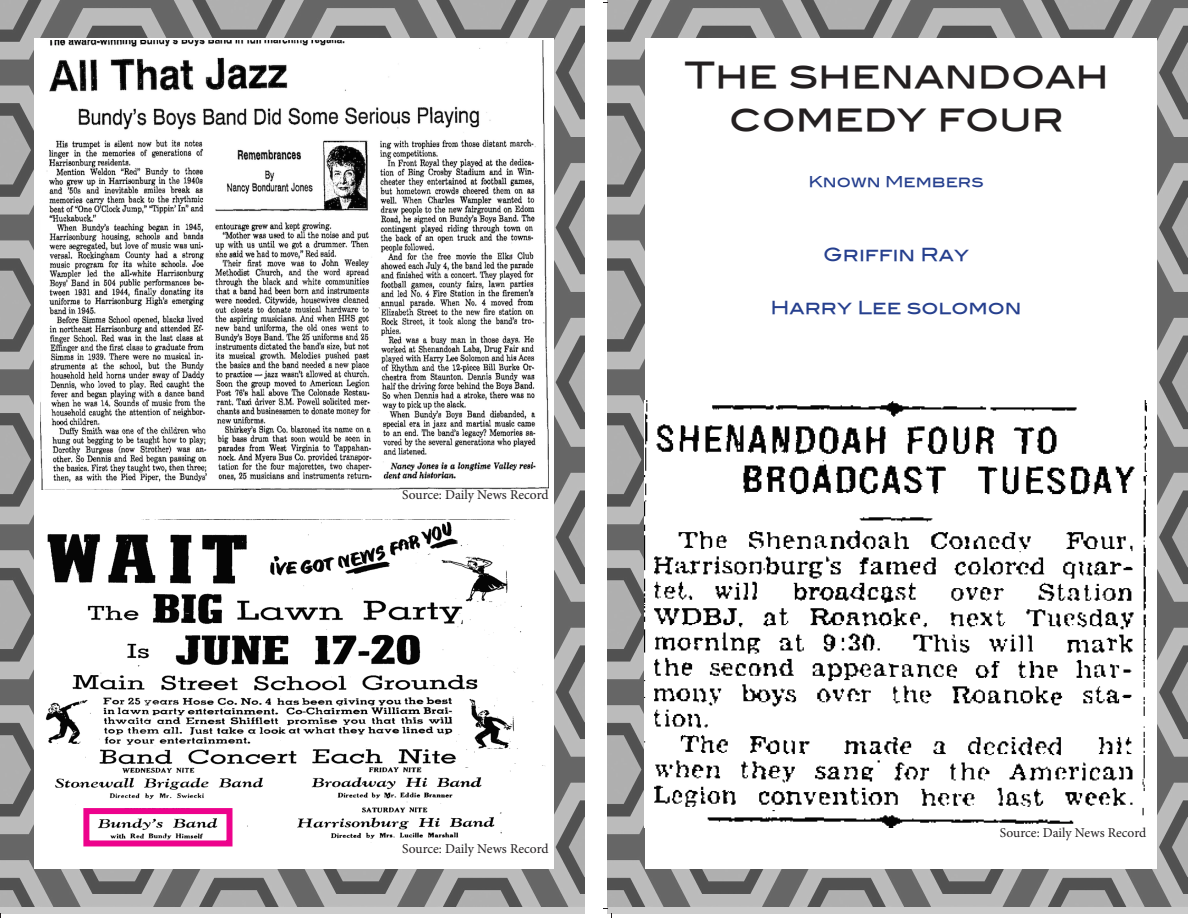
<style>
.page{position:relative;width:1188px;height:918px;background:#fff}
.page>*{position:absolute;margin:0;border:0;box-sizing:border-box;transform-origin:0 0}
.t1{font:36px "Blair Md ITCTT Medium";color:#231f20}
.t2{font:18px "Blair Md ITCTT Medium";color:#253f8e}
.t3{font:15px "Blair Md ITCTT Medium";color:#253f8e}
.t4{font:13.5px "Minion Pro";color:#231f20}
</style>
<div class="page">
<img style="left:607px;top:0;width:581px;height:907px">
<div style="left:646px;top:38px;width:511px;height:831px;background:#fff"></div>
<svg style="left:603px;top:908px;width:10px;height:10px"></svg>
<img style="left:0;top:0;width:585px;height:907px">
<div style="left:35px;top:38px;width:519px;height:831px;background:#fff"></div>
<img style="left:645px;top:401px;width:501px;height:426px">
<img style="left:40px;top:40px;width:509px;height:449px">
<img style="left:45px;top:519px;width:500px;height:324px">
<div style="left:83px;top:808px;width:149px;height:38px;border:6px solid #ed028c"></div>
<p class="t4" style="left:402px;top:486px;width:148px">Source: Daily News Record</p>
<p class="t4" style="left:402px;top:840px;width:148px">Source: Daily News Record</p>
<p class="t1" style="left:685px;top:45px;width:426px">The shenandoah</p>
<p class="t1" style="left:729px;top:89px;width:337px">comedy four</p>
<p class="t3" style="left:809px;top:169px;width:177px">Known Members</p>
<p class="t2" style="left:823px;top:240px;width:147px">Griffin Ray</p>
<p class="t2" style="left:771px;top:292px;width:253px">Harry Lee solomon</p>
<p class="t4" style="left:1000px;top:824px;width:148px">Source: Daily News Record</p>
</div>
